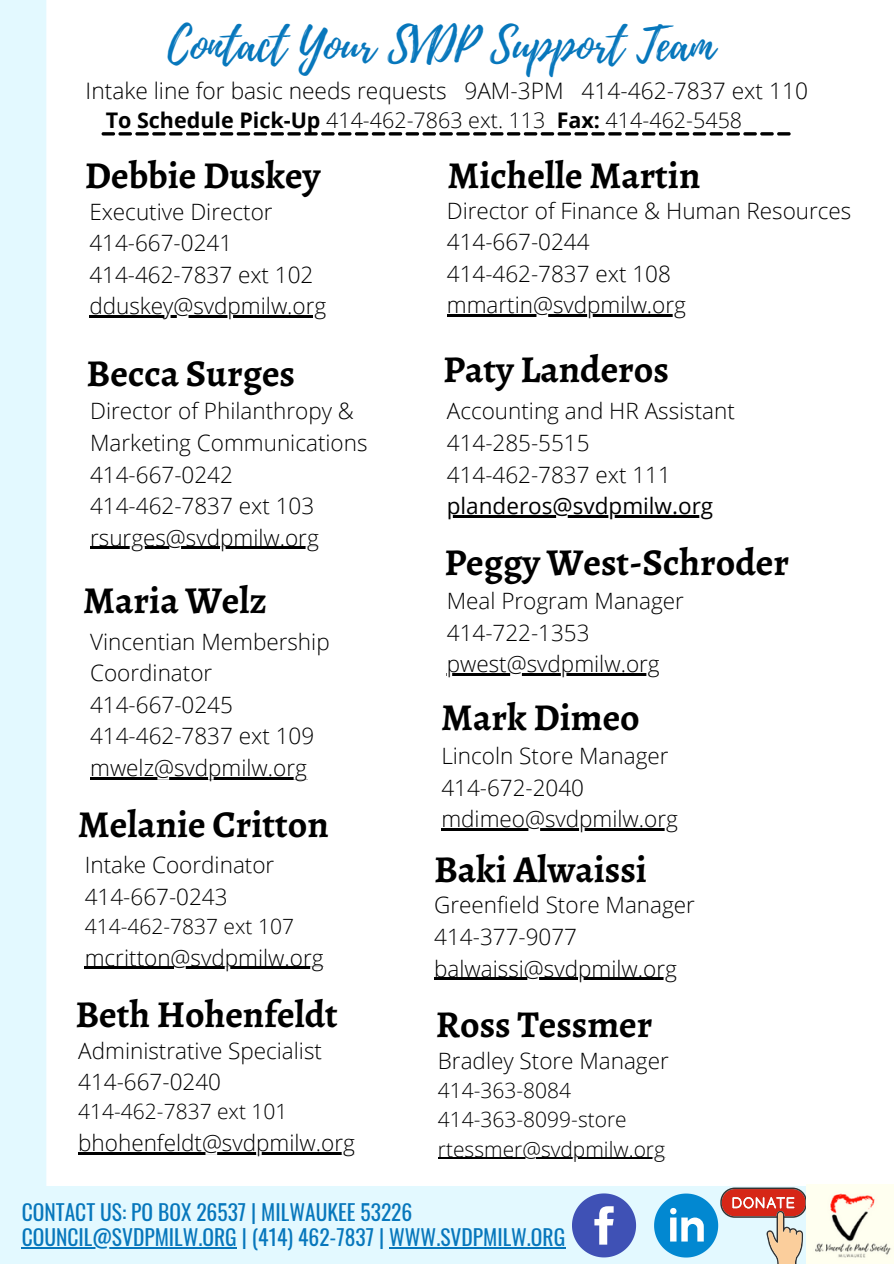
<style>
.page{position:relative;width:894px;height:1264px;background:#fff}
.page>*{position:absolute;margin:0;border:0;box-sizing:border-box;transform-origin:0 0}
.t1{font:45.3px "Playlist Script";color:#0777bc}
.t2{font:700 37.95px "Alegreya";color:#000}
.t3{font:300 22.65px "Open Sans";color:#000}
.t4{font:300 22.5px/31.5px "Open Sans";color:#000}
.t5{font:22.5px "Open Sans";color:#000}
.t6{font:21.45px/24.8px "Oswald";color:#0777bc}
.t7{font:300 21.45px "Open Sans";color:#000}
.t8{font:300 21px/29.2px "Open Sans";color:#000}
.s1{font-weight:700}
</style>
<div class="page">
<div style="left:0;top:1186px;width:893px;height:77px;background:#e3f9ff"></div>
<div style="left:0;top:0;width:46px;height:1225px;background:#e3f9ff"></div>
<hr style="left:89px;top:315px;width:237px;height:2px;background:#000">
<hr style="left:446px;top:314px;width:240px;height:3px;background:#000">
<hr style="left:90px;top:546px;width:229px;height:3px;background:#000">
<hr style="left:446px;top:515px;width:267px;height:2px;background:#000">
<hr style="left:85px;top:966px;width:239px;height:3px;background:#000">
<hr style="left:78px;top:1152px;width:277px;height:2px;background:#000">
<hr style="left:446px;top:673px;width:213px;height:2px;background:#000">
<hr style="left:22px;top:1247px;width:215px;height:1px;background:#0777bc">
<hr style="left:389px;top:1247px;width:176px;height:1px;background:#0777bc">
<svg style="left:572px;top:1193px;width:64px;height:64px"></svg>
<svg style="left:654px;top:1187px;width:152px;height:76px"></svg>
<img style="left:806px;top:1184px;width:87px;height:79px">
<svg style="left:101px;top:132px;width:689px;height:3px"></svg>
<hr style="left:437px;top:1157px;width:228px;height:1px;background:#000">
<hr style="left:434px;top:977px;width:243px;height:2px;background:#000">
<hr style="left:441px;top:828px;width:237px;height:2px;background:#000">
<hr style="left:90px;top:777px;width:217px;height:2px;background:#000">
<h1 class="t1" style="left:168px;top:13px;width:548px">Contact Your SVDP Support Team</h1>
<p class="t3" style="left:86px;top:75px;width:723px">Intake line for basic needs requests 9AM-3PM 414-462-7837 ext 110</p>
<p class="t7" style="left:106px;top:105px;width:637px"><span class="s1">To Schedule Pick-Up</span> 414-462-7863 ext. 113 <span class="s1">Fax:</span> 414-462-5458</p>
<h2 class="t2" style="left:85px;top:149px;width:237px">Debbie Duskey</h2>
<p class="t4" style="left:89px;top:195px;width:238px">Executive Director<br>414-667-0241<br>414-462-7837 ext 102 dduskey@svdpmilw.org</p>
<h2 class="t2" style="left:447px;top:149px;width:254px">Michelle Martin</h2>
<p class="t4" style="left:446px;top:194px;width:406px">Director of Finance &amp; Human Resources<br>414-667-0244<br>414-462-7837 ext 108 mmartin@svdpmilw.org</p>
<h2 class="t2" style="left:87px;top:348px;width:210px">Becca Surges</h2>
<h2 class="t2" style="left:443px;top:343px;width:227px">Paty Landeros</h2>
<p class="t4" style="left:90px;top:395px;width:279px">Director of Philanthropy &amp;<br>Marketing Communications<br>414-667-0242<br>414-462-7837 ext 103 rsurges@svdpmilw.org</p>
<p class="t4" style="left:446px;top:395px;width:289px">Accounting and HR Assistant<br>414-285-5515<br>414-462-7837 ext 111</p>
<p class="t5" style="left:446px;top:490px;width:268px">planderos@svdpmilw.org</p>
<h2 class="t2" style="left:444px;top:536px;width:346px">Peggy West-Schroder</h2>
<h2 class="t2" style="left:83px;top:575px;width:185px">Maria Welz</h2>
<p class="t4" style="left:90px;top:625px;width:241px">Vincentian Membership<br>Coordinator<br>414-667-0245<br>414-462-7837 ext 109 mwelz@svdpmilw.org</p>
<p class="t4" style="left:446px;top:585px;width:238px">Meal Program Manager<br>414-722-1353 pwest@svdpmilw.org</p>
<h2 class="t2" style="left:441px;top:691px;width:200px">Mark Dimeo</h2>
<p class="t4" style="left:441px;top:739px;width:238px">Lincoln Store Manager<br>414-672-2040 mdimeo@svdpmilw.org</p>
<h2 class="t2" style="left:78px;top:798px;width:252px">Melanie Critton</h2>
<p class="t4" style="left:85px;top:848px;width:191px">Intake Coordinator<br>414-667-0243</p>
<p class="t8" style="left:85px;top:911px;width:211px">414-462-7837 ext 107</p>
<p class="t4" style="left:85px;top:941px;width:240px">mcritton@svdpmilw.org</p>
<h2 class="t2" style="left:75px;top:988px;width:264px">Beth Hohenfeldt</h2>
<p class="t4" style="left:78px;top:1034px;width:245px">Administrative Specialist<br>414-667-0240</p>
<p class="t8" style="left:78px;top:1096px;width:211px">414-462-7837 ext 101</p>
<p class="t4" style="left:78px;top:1126px;width:278px">bhohenfeldt@svdpmilw.org</p>
<h2 class="t2" style="left:434px;top:843px;width:214px">Baki Alwaissi</h2>
<p class="t4" style="left:434px;top:889px;width:262px">Greenfield Store Manager<br>414-377-9077 balwaissi@svdpmilw.org</p>
<h2 class="t2" style="left:435px;top:998px;width:218px">Ross Tessmer</h2>
<p class="t4" style="left:437px;top:1044px;width:232px">Bradley Store Manager</p>
<p class="t8" style="left:437px;top:1075px;width:229px">414-363-8084<br>414-363-8099-store rtessmer@svdpmilw.org</p>
<p class="t6" style="left:22px;top:1199px;width:545px">CONTACT US: PO BOX 26537 | MILWAUKEE 53226<br>COUNCIL@SVDPMILW.ORG | (414) 462-7837 | WWW.SVDPMILW.ORG</p>
</div>
